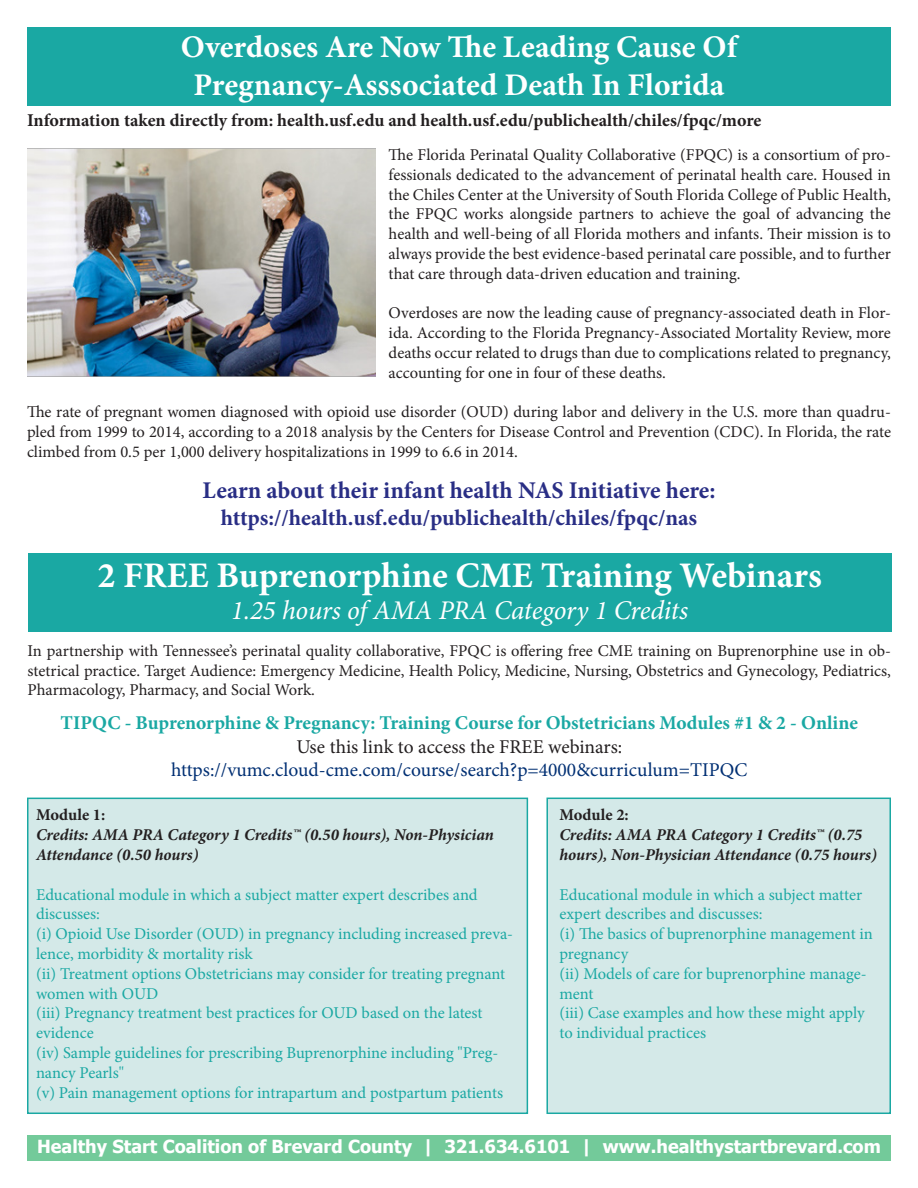
<style>
.page{position:relative;width:918px;height:1188px;background:#fff}
.page>*{position:absolute;margin:0;border:0;box-sizing:border-box;transform-origin:0 0}
.t1{font:700 36px "Minion Pro";color:#fff}
.t2{font:700 31.5px "Minion Pro";color:#fff}
.t3{font:italic 27px "Minion Pro";letter-spacing:-.01em;color:#fff}
.t4{font:700 24px "Minion Pro";color:#292e85}
.t5{font:700 22.5px "Minion Pro";color:#292e85}
.t6{font:700 19.5px "Minion Pro";color:#1aa8a3}
.t7{font:19.5px "Minion Pro";color:#002f73}
.t8{font:19.5px "Minion Pro";color:#231f20}
.t9{font:700 18px "Minion Pro";color:#231f20}
.t10{font:700 18px "Tahoma";color:#fff}
.t11{font:16.5px/19.8px "Minion Pro";color:#231f20;text-align:justify}
.t12{font:16.5px/19.8px "Minion Pro";color:#1aa8a3}
.t13{font:italic 700 16.5px/19.8px "Minion Pro";letter-spacing:-.005em;color:#231f20}
.t14{font:700 16.5px "Minion Pro";letter-spacing:.005em;color:#231f20}
</style>
<div class="page">
<div style="left:27px;top:798px;width:501px;height:316px;background:#d4e9e8;border:2px solid #1aa8a3"></div>
<div style="left:27px;top:1135px;width:864px;height:26px;background:#73ca9a"></div>
<div style="left:27px;top:27px;width:864px;height:79px;background:#1aa8a3"></div>
<div style="left:28px;top:553px;width:864px;height:79px;background:#1aa8a3"></div>
<div style="left:546px;top:798px;width:345px;height:316px;background:#d4e9e8;border:2px solid #1aa8a3"></div>
<img style="left:28px;top:148px;width:347px;height:229px">
<p class="t2" style="left:181px;top:25px;width:558px">Overdoses Are Now The Leading Cause Of</p>
<p class="t2" style="left:193px;top:63px;width:533px">Pregnancy-Asssociated Death In Florida</p>
<p class="t9" style="left:27px;top:108px;width:736px">Information taken directly from: health.usf.edu and health.usf.edu/publichealth/chiles/fpqc/more</p>
<p class="t11" style="left:389px;top:145px;width:504px">The Florida Perinatal Quality Collaborative (FPQC) is a consortium of pro&shy;fessionals dedicated to the advancement of perinatal health care. Housed in the Chiles Center at the University of South Florida College of Public Health, the FPQC works alongside partners to achieve the goal of advancing the health and well-being of all Florida mothers and infants. Their mission is to always provide the best evidence-based perinatal care possible, and to further that care through data-driven education and training.</p>
<p class="t11" style="left:389px;top:303px;width:504px">Overdoses are now the leading cause of pregnancy-associated death in Flor&shy;ida. According to the Florida Pregnancy-Associated Mortality Review, more deaths occur related to drugs than due to complications related to pregnancy, accounting for one in four of these deaths.</p>
<p class="t11" style="left:27px;top:402px;width:866px">The rate of pregnant women diagnosed with opioid use disorder (OUD) during labor and delivery in the U.S. more than quadru&shy;pled from 1999 to 2014, according to a 2018 analysis by the Centers for Disease Control and Prevention (CDC). In Florida, the rate climbed from 0.5 per 1,000 delivery hospitalizations in 1999 to 6.6 in 2014.</p>
<p class="t4" style="left:202px;top:473px;width:514px">Learn about their infant health NAS Initiative here:</p>
<p class="t5" style="left:221px;top:502px;width:478px">https://health.usf.edu/publichealth/chiles/fpqc/nas</p>
<p class="t1" style="left:97px;top:550px;width:726px">2 FREE Buprenorphine CME Training Webinars</p>
<p class="t3" style="left:231px;top:592px;width:459px">1.25 hours of AMA PRA Category 1 Credits</p>
<p class="t11" style="left:28px;top:641px;width:865px">In partnership with Tennessee’s perinatal quality collaborative, FPQC is offering free CME training on Buprenorphine use in ob&shy;stetrical practice. Target Audience: Emergency Medicine, Health Policy, Medicine, Nursing, Obstetrics and Gynecology, Pediatrics, Pharmacology, Pharmacy, and Social Work.</p>
<p class="t6" style="left:61px;top:709px;width:799px">TIPQC - Buprenorphine &amp; Pregnancy: Training Course for Obstetricians Modules #1 &amp; 2 - Online</p>
<p class="t8" style="left:296px;top:733px;width:327px">Use this link to access the FREE webinars:</p>
<p class="t7" style="left:171px;top:757px;width:578px">https://vumc.cloud-cme.com/course/search?p=4000&amp;curriculum=TIPQC</p>
<p class="t14" style="left:36px;top:803px;width:71px">Module 1:</p>
<p class="t13" style="left:36px;top:825px;width:459px">Credits: AMA PRA Category 1 Credits™ (0.50 hours), Non-Physician<br>Attendance (0.50 hours)</p>
<p class="t12" style="left:36px;top:884px;width:443px">Educational module in which a subject matter expert describes and discusses:</p>
<p class="t12" style="left:36px;top:924px;width:479px">(i) Opioid Use Disorder (OUD) in pregnancy including increased preva&shy;lence, morbidity &amp; mortality risk</p>
<p class="t12" style="left:36px;top:964px;width:471px">(ii) Treatment options Obstetricians may consider for treating pregnant women with OUD</p>
<p class="t12" style="left:36px;top:1003px;width:448px">(iii) Pregnancy treatment best practices for OUD based on the latest evidence</p>
<p class="t12" style="left:36px;top:1043px;width:464px">(iv) Sample guidelines for prescribing Buprenorphine including "Preg&shy;nancy Pearls"</p>
<p class="t12" style="left:36px;top:1082px;width:469px">(v) Pain management options for intrapartum and postpartum patients</p>
<p class="t14" style="left:559px;top:803px;width:71px">Module 2:</p>
<p class="t13" style="left:559px;top:825px;width:319px">Credits: AMA PRA Category 1 Credits™ (0.75 hours), Non-Physician Attendance (0.75 hours)</p>
<p class="t12" style="left:559px;top:884px;width:304px">Educational module in which a subject matter expert describes and discusses:</p>
<p class="t12" style="left:559px;top:924px;width:315px">(i) The basics of buprenorphine management in pregnancy</p>
<p class="t12" style="left:559px;top:964px;width:309px">(ii) Models of care for buprenorphine manage&shy;ment</p>
<p class="t12" style="left:559px;top:1003px;width:307px">(iii) Case examples and how these might apply to individual practices</p>
<p class="t10" style="left:37px;top:1134px;width:845px">Healthy Start Coalition of Brevard County | 321.634.6101 | www.healthystartbrevard.com</p>
</div>
